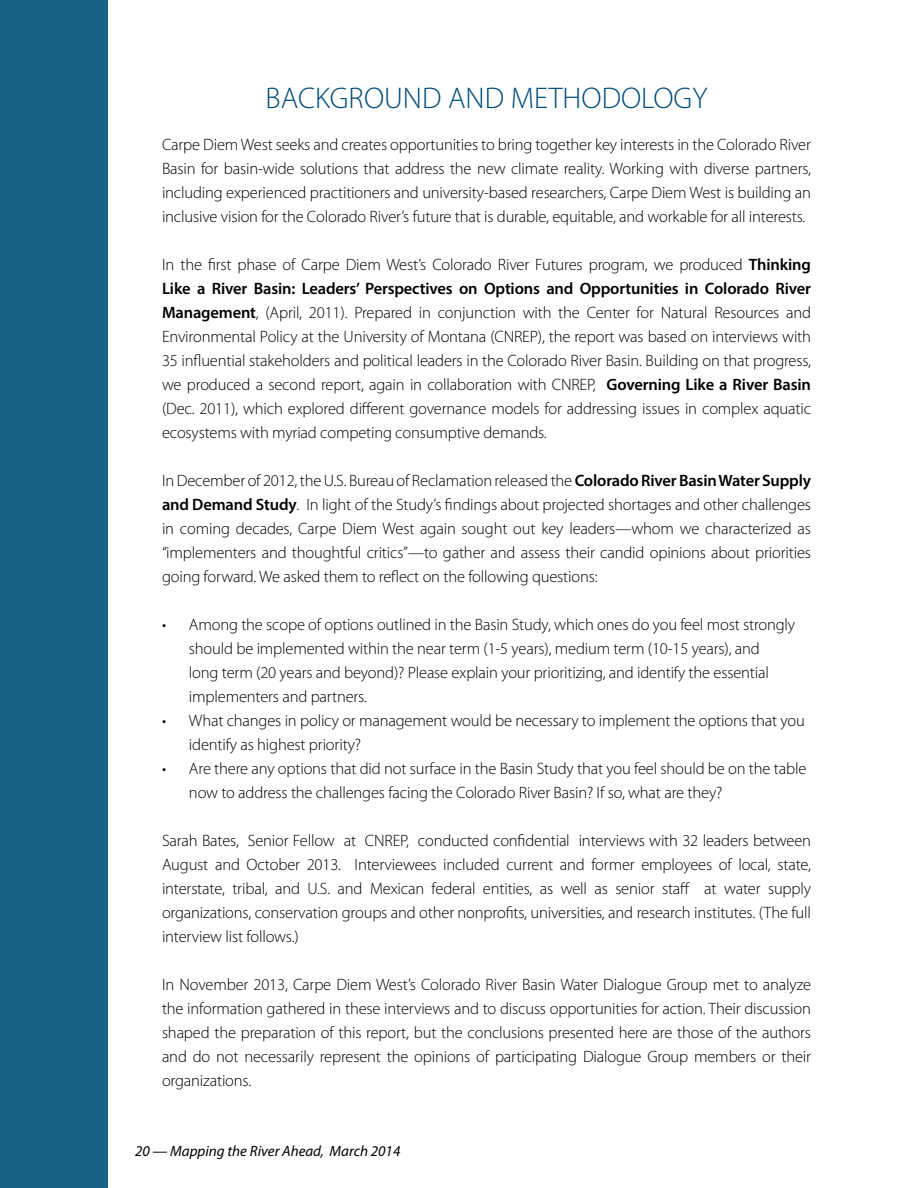
<style>
.page{position:relative;width:918px;height:1188px;background:#fff}
.page>*{position:absolute;margin:0;border:0;box-sizing:border-box;transform-origin:0 0}
.t1{font:300 30px "Myriad Pro";color:#004d79}
.t2{font:300 16.5px/24px "Myriad Pro";letter-spacing:-.01em;color:#000;text-align:justify}
.t3{font:italic 15px "Myriad Pro";color:#000}
.s1{font-weight:600}
</style>
<div class="page">
<div style="left:0;top:0;width:108px;height:1188px;background:#196385"></div>
<h1 class="t1" style="left:266px;top:80px;width:443px">BACKGROUND AND METHODOLOGY</h1>
<p class="t2" style="left:162px;top:132px;width:651px">Carpe Diem West seeks and creates opportunities to bring together key interests in the Colorado River Basin for basin-wide solutions that address the new climate reality. Working with diverse partners, including experienced practitioners and university-based researchers, Carpe Diem West is building an inclusive vision for the Colorado River’s future that is durable, equitable, and workable for all interests.</p>
<p class="t2" style="left:162px;top:252px;width:651px">In the first phase of Carpe Diem West’s Colorado River Futures program, we produced <span class="s1">Thinking Like a River Basin: Leaders’ Perspectives on Options and Opportunities in Colorado River Management</span>, (April, 2011). Prepared in conjunction with the Center for Natural Resources and Environmental Policy at the University of Montana (CNREP), the report was based on interviews with 35 influential stakeholders and political leaders in the Colorado River Basin. Building on that progress, we produced a second report, again in collaboration with CNREP, <span class="s1">Governing Like a River Basin </span>(Dec. 2011), which explored different governance models for addressing issues in complex aquatic ecosystems with myriad competing consumptive demands.</p>
<p class="t2" style="left:162px;top:468px;width:651px">In December of 2012, the U.S. Bureau of Reclamation released the <span class="s1">Colorado River Basin Water Supply and Demand Study</span>. In light of the Study’s findings about projected shortages and other challenges in coming decades, Carpe Diem West again sought out key leaders—whom we characterized as “implementers and thoughtful critics”—to gather and assess their candid opinions about priorities going forward. We asked them to reflect on the following questions:</p>
<p class="t2" style="left:189px;top:612px;width:608px;text-align:left;text-indent:-27px">• Among the scope of options outlined in the Basin Study, which ones do you feel most strongly should be implemented within the near term (1-5 years), medium term (10-15 years), and<br>long term (20 years and beyond)? Please explain your prioritizing, and identify the essential implementers and partners.</p>
<p class="t2" style="left:189px;top:708px;width:617px;text-indent:-27px">• What changes in policy or management would be necessary to implement the options that you identify as highest priority?</p>
<p class="t2" style="left:189px;top:756px;width:619px;text-indent:-27px">• Are there any options that did not surface in the Basin Study that you feel should be on the table now to address the challenges facing the Colorado River Basin? If so, what are they?</p>
<p class="t2" style="left:162px;top:828px;width:651px">Sarah Bates, Senior Fellow at CNREP, conducted confidential interviews with 32 leaders between August and October 2013. Interviewees included current and former employees of local, state, interstate, tribal, and U.S. and Mexican federal entities, as well as senior staff at water supply organizations, conservation groups and other nonprofits, universities, and research institutes. (The full interview list follows.)</p>
<p class="t2" style="left:162px;top:972px;width:651px">In November 2013, Carpe Diem West’s Colorado River Basin Water Dialogue Group met to analyze the information gathered in these interviews and to discuss opportunities for action. Their discussion shaped the preparation of this report, but the conclusions presented here are those of the authors and do not necessarily represent the opinions of participating Dialogue Group members or their organizations.</p>
<p class="t3" style="left:135px;top:1142px;width:267px">20 — Mapping the River Ahead, March 2014</p>
</div>
